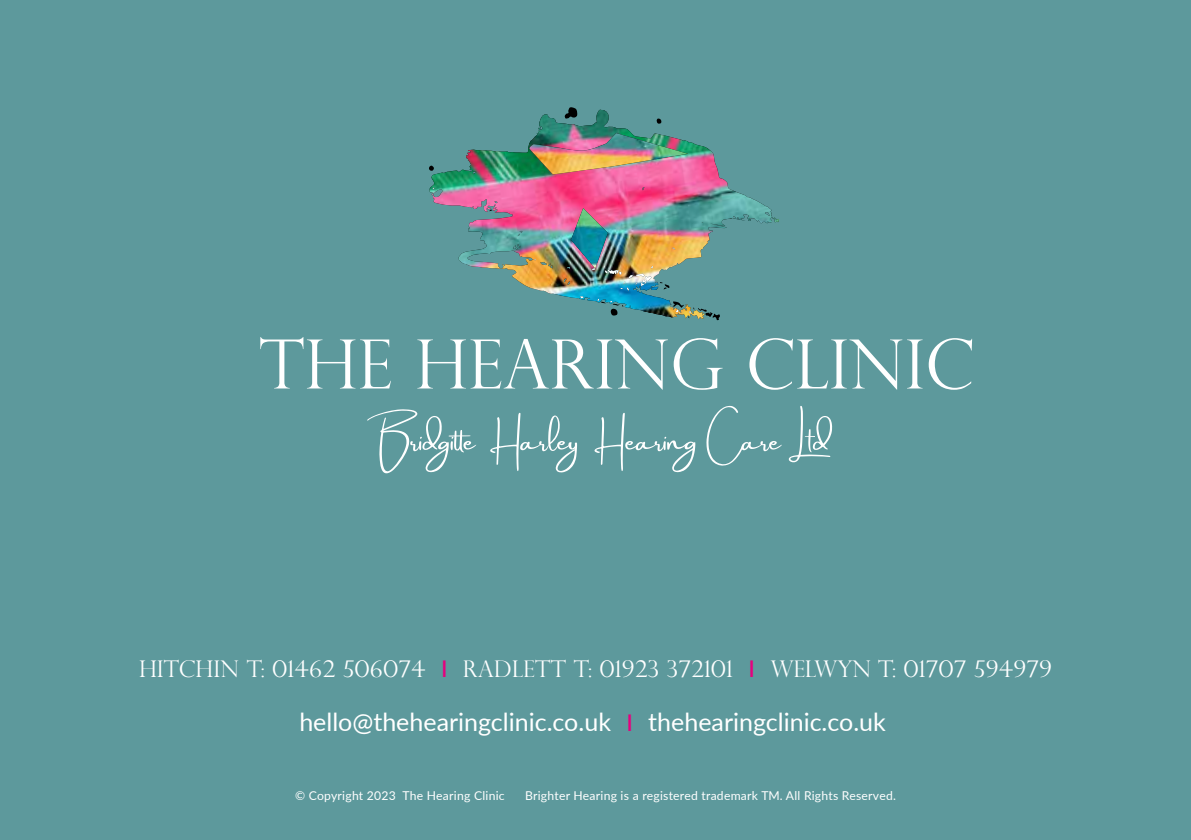
<style>
.page{position:relative;width:1191px;height:840px;background:#fff}
.page>*{position:absolute;margin:0;border:0;box-sizing:border-box;transform-origin:0 0}
.t1{font:300 68px "Perpetua Titling";color:#fff}
.t2{font:59.4px "Amsterdam Variation 1";color:#fff}
.t3{font:25px "Lato";color:#fff}
.t4{font:300 23px "Perpetua Titling";color:#fff}
.t5{font:12.2px "Lato";letter-spacing:.02em;color:#fff}
.s1{font-family:"Lato";font-weight:500;color:#e6007e}
.s2{font-weight:500;font-size:23px;color:#e6007e}
</style>
<div class="page">
<div style="left:0;top:0;width:1191px;height:839px;background:#5d999c"></div>
<img style="left:433px;top:109px;width:346px;height:209px">
<img style="left:429px;top:111px;width:170px;height:86px">
<svg style="left:564px;top:107px;width:13px;height:12px"></svg>
<svg style="left:429px;top:165px;width:5px;height:6px"></svg>
<svg style="left:656px;top:118px;width:5px;height:6px"></svg>
<svg style="left:660px;top:282px;width:9px;height:7px"></svg>
<svg style="left:672px;top:301px;width:48px;height:19px"></svg>
<svg style="left:597px;top:298px;width:26px;height:17px"></svg>
<img style="left:571px;top:208px;width:82px;height:82px">
<img style="left:571px;top:208px;width:37px;height:60px">
<img style="left:529px;top:133px;width:159px;height:41px">
<h1 class="t1" style="left:259px;top:323px;width:716px">THE HEARING CLINIC</h1>
<h2 class="t2" style="left:377px;top:396px;width:454px">Bridgitte Harley Hearing Care Ltd</h2>
<h3 class="t4" style="left:139px;top:654px;width:914px">HITCHIN T: 01462 506074 <span class="s1">I</span> RADLETT T: 01923 372101 <span class="s1">I</span> WELWYN T: 01707 594979</h3>
<h3 class="t3" style="left:299px;top:703px;width:588px">hello@thehearingclinic.co.uk <span class="s2">I</span> thehearingclinic.co.uk</h3>
<p class="t5" style="left:295px;top:786px;width:211px">© Copyright 2023 The Hearing Clinic</p>
<p class="t5" style="left:525px;top:786px;width:372px">Brighter Hearing is a registered trademark TM. All Rights Reserved.</p>
</div>
